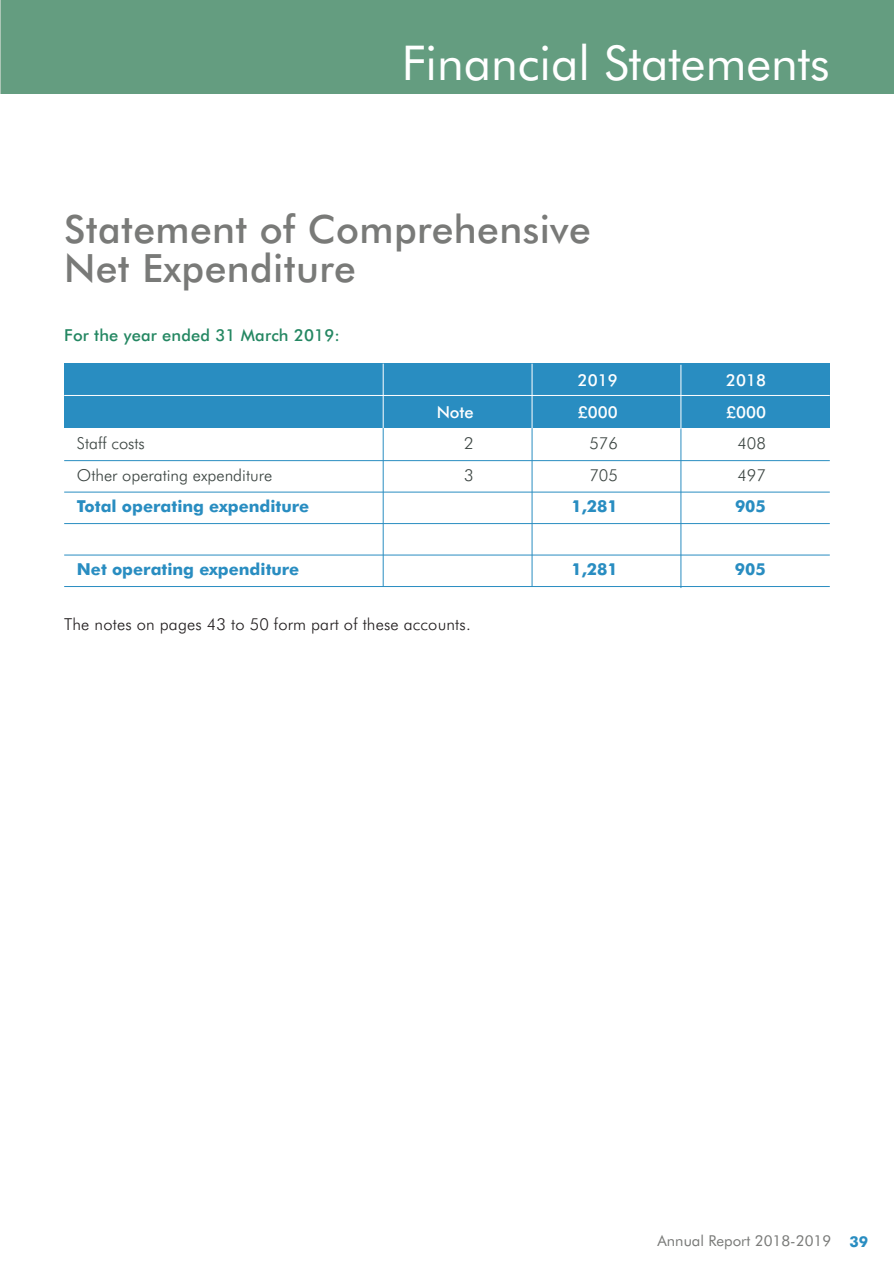
<style>
.page{position:relative;width:894px;height:1264px;background:#fff}
.page>*{position:absolute;margin:0;border:0;box-sizing:border-box;transform-origin:0 0}
.t1{font:48px "Futura BT";color:#fff}
.t2{font:500 39px/39px "Futura BT";letter-spacing:.01em;color:#797a78}
.t3{font:700 16.5px "Futura BT";color:#298dc1}
.t4{font:300 16.5px "Futura BT";color:#3c4542}
.t5{font:300 16.5px "Futura BT";letter-spacing:.01em;color:#231f20}
.t6{font:500 16.5px "Futura BT";letter-spacing:.01em;color:#248762}
.t7{font:500 16.5px "Futura BT";color:#fff}
.t8{font:15px "Futura BT";color:#797a78}
.s1{font-weight:700;color:#298dc1}
</style>
<div class="page">
<div style="left:64px;top:396px;width:766px;height:32px;background:#298dc1"></div>
<div style="left:64px;top:364px;width:766px;height:32px;background:#298dc1"></div>
<hr style="left:64px;top:395px;width:766px;height:1px;background:#fff">
<hr style="left:532px;top:428px;width:1px;height:159px;background:#298dc1">
<hr style="left:532px;top:364px;width:1px;height:64px;background:#fff">
<hr style="left:383px;top:428px;width:1px;height:159px;background:#298dc1">
<hr style="left:383px;top:364px;width:1px;height:64px;background:#fff">
<hr style="left:64px;top:460px;width:766px;height:1px;background:#298dc1">
<hr style="left:64px;top:492px;width:766px;height:1px;background:#298dc1">
<hr style="left:64px;top:523px;width:766px;height:1px;background:#298dc1">
<hr style="left:64px;top:555px;width:766px;height:1px;background:#298dc1">
<hr style="left:64px;top:586px;width:766px;height:1px;background:#298dc1">
<div style="left:0;top:0;width:894px;height:94px;background:#649d80"></div>
<hr style="left:0;top:0;width:1px;height:94px;background:#acc6b6">
<hr style="left:680px;top:398px;width:1px;height:190px;background:#298dc1">
<hr style="left:680px;top:365px;width:1px;height:64px;background:#fff">
<h1 class="t1" style="left:402px;top:33px;width:429px">Financial Statements</h1>
<h2 class="t2" style="left:64px;top:209px;width:528px">Statement of Comprehensive<br>Net Expenditure</h2>
<p class="t6" style="left:64px;top:325px;width:277px">For the year ended 31 March 2019:</p>
<p class="t7" style="left:578px;top:370px;width:41px">2019</p>
<p class="t7" style="left:726px;top:370px;width:41px">2018</p>
<p class="t7" style="left:437px;top:402px;width:39px">Note</p>
<p class="t7" style="left:578px;top:402px;width:41px">£000</p>
<p class="t7" style="left:726px;top:402px;width:41px">£000</p>
<p class="t4" style="left:77px;top:433px;width:69px">Staff costs</p>
<p class="t4" style="left:464px;top:433px;width:11px">2</p>
<p class="t4" style="left:589px;top:433px;width:30px">576</p>
<p class="t4" style="left:737px;top:433px;width:30px">408</p>
<p class="t4" style="left:77px;top:465px;width:197px">Other operating expenditure</p>
<p class="t4" style="left:464px;top:465px;width:11px">3</p>
<p class="t4" style="left:589px;top:465px;width:30px">705</p>
<p class="t4" style="left:737px;top:465px;width:30px">497</p>
<p class="t3" style="left:77px;top:496px;width:234px">Total operating expenditure</p>
<p class="t3" style="left:571px;top:496px;width:48px">1,281</p>
<p class="t3" style="left:735px;top:496px;width:32px">905</p>
<p class="t3" style="left:77px;top:559px;width:224px">Net operating expenditure</p>
<p class="t3" style="left:571px;top:559px;width:48px">1,281</p>
<p class="t3" style="left:735px;top:559px;width:32px">905</p>
<p class="t5" style="left:64px;top:614px;width:408px">The notes on pages 43 to 50 form part of these accounts.</p>
<p class="t8" style="left:657px;top:1231px;width:212px">Annual Report 2018-2019 <span class="s1">39</span></p>
</div>
